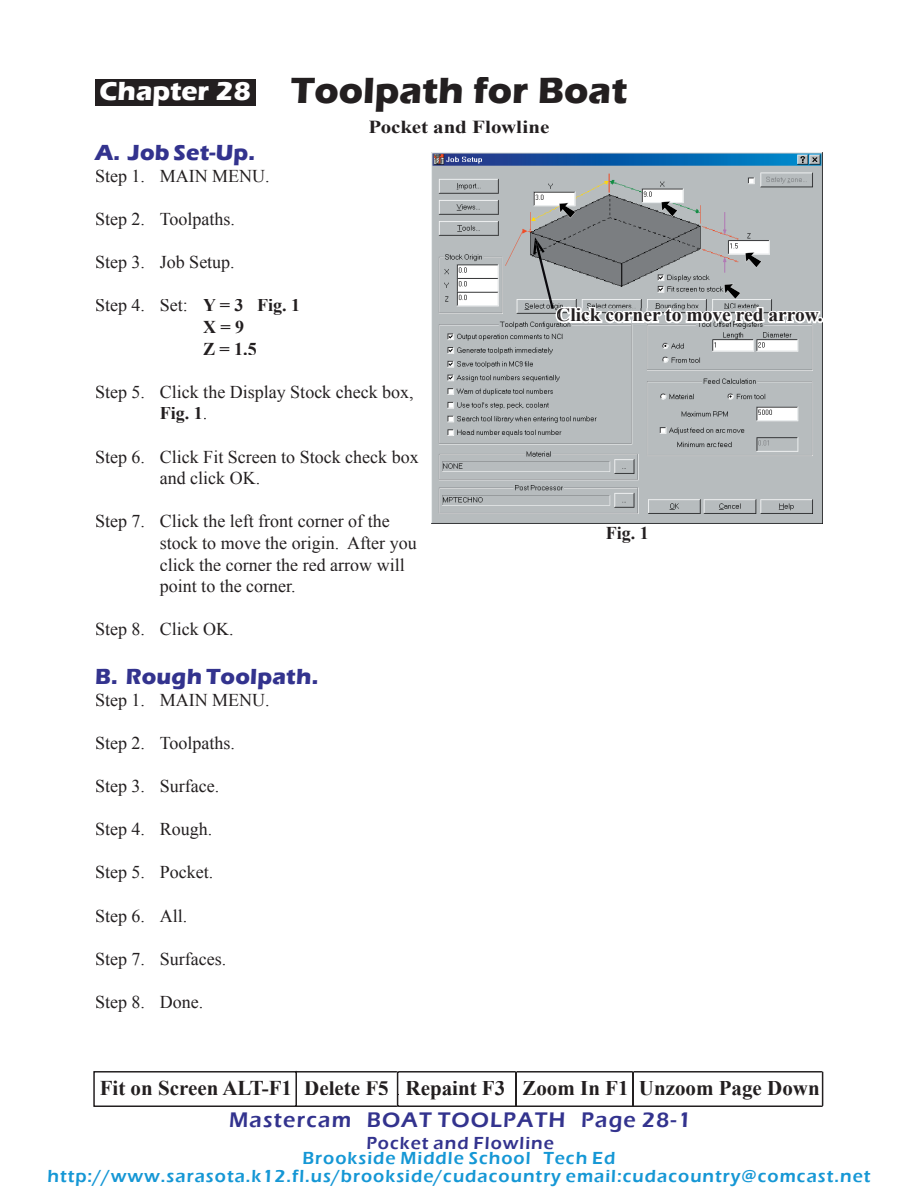
<style>
.page{position:relative;width:918px;height:1188px;background:#fff}
.page>*{position:absolute;margin:0;border:0;box-sizing:border-box;transform-origin:0 0}
.t1{font:700 37.5px "Eras ITC";color:#231f20}
.t2{font:700 27px "Eras ITC";color:#fff}
.t3{font:700 22.5px "Eras ITC";letter-spacing:.01em;color:#33338e}
.t4{font:600 21.75px "Eras ITC";letter-spacing:.055em;color:#33338e}
.t5{font:700 21px "Times New Roman";color:#231f20}
.t6{font:700 19.5px "Times New Roman";color:#231f20}
.t7{font:700 18.3px "Times New Roman";letter-spacing:-.005em;color:#231f20;scale:1.15 1}
.t8{font:18px/21.6px "Times New Roman";color:#231f20}
.t9{font:600 18px/18px "Eras ITC";letter-spacing:.055em;color:#1597d5;text-align:center}
.t10{font:700 18px/21.6px "Times New Roman";color:#231f20}
.t11{font:600 18px "Eras ITC";letter-spacing:.055em;color:#33338e}
.s1{font-weight:400}
.s2{font-weight:700}
</style>
<div class="page">
<svg style="left:93px;top:1071px;width:730px;height:36px"></svg>
<img style="left:431px;top:152px;width:392px;height:371px">
<svg style="left:559px;top:203px;width:17px;height:15px"></svg>
<svg style="left:661px;top:201px;width:17px;height:16px"></svg>
<svg style="left:745px;top:252px;width:17px;height:16px"></svg>
<svg style="left:724px;top:284px;width:17px;height:15px"></svg>
<img style="left:536px;top:244px;width:18px;height:65px">
<img style="left:533px;top:237px;width:12px;height:18px">
<svg style="left:535px;top:240px;width:3px;height:7px"></svg>
<svg style="left:556px;top:307px;width:267px;height:17px"></svg>
<div style="left:95px;top:79px;width:160px;height:27px;background:#231f20"></div>
<h2 class="t2" style="left:100px;top:75px;width:153px">Chapter 28</h2>
<h1 class="t1" style="left:291px;top:69px;width:338px">Toolpath for Boat</h1>
<p class="t7" style="left:369px;top:114px;width:159px">Pocket and Flowline</p>
<p class="t3" style="left:95px;top:140px;width:162px">A. Job Set-Up.</p>
<p class="t8" style="left:95px;top:165px;width:176px">Step 1. MAIN MENU.</p>
<p class="t8" style="left:95px;top:208px;width:142px">Step 2. Toolpaths.</p>
<p class="t8" style="left:95px;top:251px;width:141px">Step 3. Job Setup.</p>
<p class="t10" style="left:203px;top:294px;width:99px;text-indent:-108px"><span class="s1">Step 4. Set:</span> Y = 3 Fig. 1<br>X = 9<br>Z = 1.5</p>
<p class="t8" style="left:160px;top:381px;width:255px;text-indent:-65px">Step 5. Click the Display Stock check box,<br><span class="s2">Fig. 1</span>.</p>
<p class="t8" style="left:160px;top:445px;width:260px;text-indent:-65px">Step 6. Click Fit Screen to Stock check box and click OK.</p>
<p class="t8" style="left:160px;top:510px;width:258px;text-indent:-65px">Step 7. Click the left front corner of the stock to move the origin. After you click the corner the red arrow will point to the corner.</p>
<p class="t8" style="left:95px;top:618px;width:140px">Step 8. Click OK.</p>
<p class="t3" style="left:95px;top:664px;width:225px">B. Rough Toolpath.</p>
<p class="t8" style="left:95px;top:688px;width:176px">Step 1. MAIN MENU.</p>
<p class="t8" style="left:95px;top:732px;width:142px">Step 2. Toolpaths.</p>
<p class="t8" style="left:95px;top:775px;width:126px">Step 3. Surface.</p>
<p class="t8" style="left:95px;top:818px;width:119px">Step 4. Rough.</p>
<p class="t8" style="left:95px;top:861px;width:120px">Step 5. Pocket.</p>
<p class="t8" style="left:95px;top:904px;width:94px">Step 6. All.</p>
<p class="t8" style="left:95px;top:948px;width:133px">Step 7. Surfaces.</p>
<p class="t8" style="left:95px;top:991px;width:110px">Step 8. Done.</p>
<p class="t6" style="left:556px;top:301px;width:268px">Click corner to move red arrow.</p>
<p class="t10" style="left:606px;top:522px;width:45px">Fig. 1</p>
<p class="t5" style="left:100px;top:1074px;width:721px">Fit on Screen ALT-F1 Delete F5 Repaint F3 Zoom In F1 Unzoom Page Down</p>
<p class="t4" style="left:229px;top:1108px;width:463px">Mastercam BOAT TOOLPATH Page 28-1</p>
<p class="t11" style="left:366px;top:1133px;width:189px">Pocket and Flowline</p>
<p class="t9" style="left:47px;top:1149px;width:825px">Brookside Middle School Tech Ed http://www.sarasota.k12.fl.us/brookside/cudacountry email:cudacountry@comcast.net</p>
</div>
